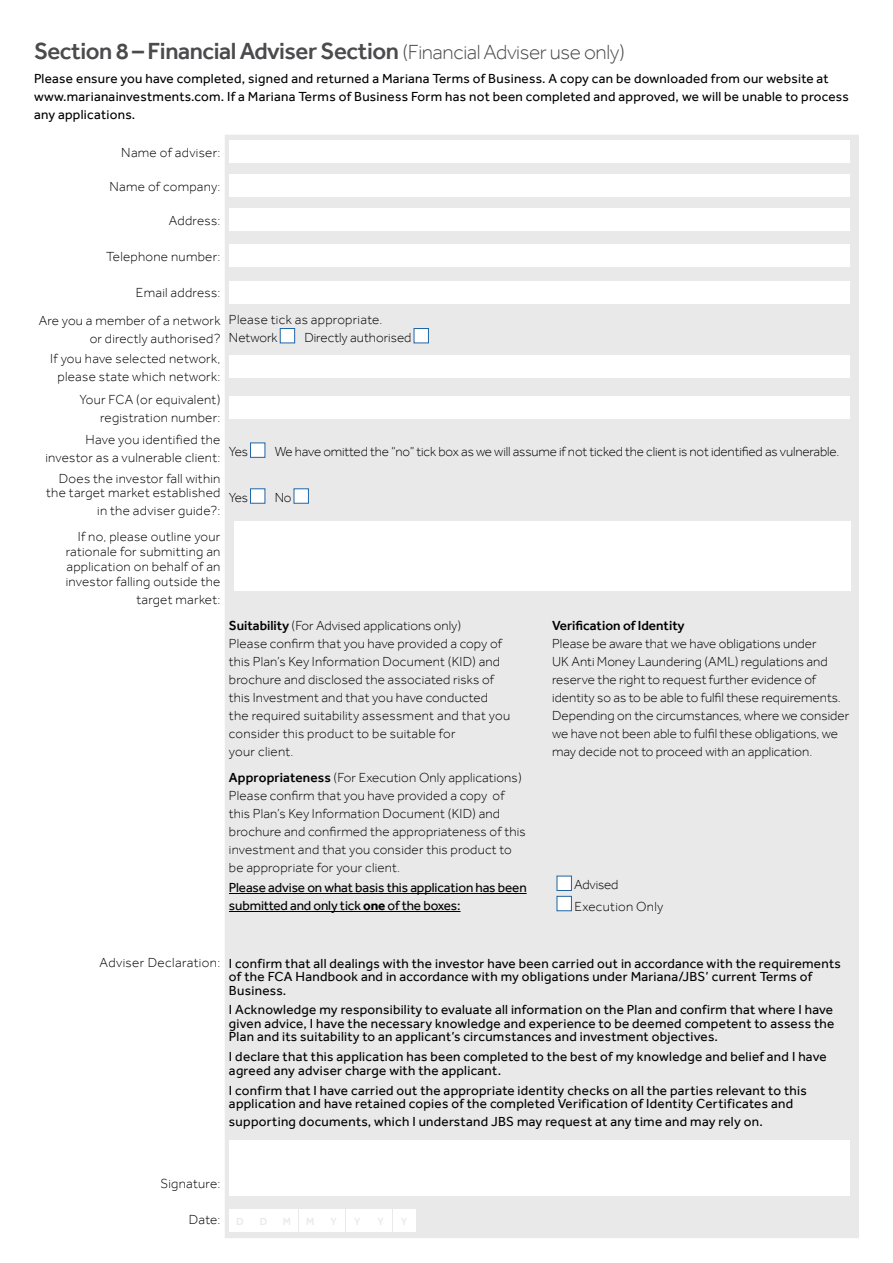
<style>
.page{position:relative;width:893px;height:1263px;background:#fff}
.page>*{position:absolute;margin:0;border:0;box-sizing:border-box;transform-origin:0 0}
.t1{font:500 24px "Effra";letter-spacing:-.02em;color:#4b4b4d}
.t2{font:300 13.5px/18px "Effra";letter-spacing:.01em;color:#000}
.t3{font:13.5px/13.5px "Effra";letter-spacing:.02em;color:#000}
.t4{font:300 13.5px "Effra";letter-spacing:-.01em;color:#000}
.t5{font:13.5px/18px "Effra";letter-spacing:-.01em;color:#000}
.t6{font:500 13.5px "Effra";color:#000}
.t7{font:500 10.5px "Effra";color:#e9e9ea}
.s1{font-weight:300;font-size:21px}
.s2{font-weight:500}
.s3{font-weight:700}
.s4{font-weight:300}
.s5{font-weight:500;font-size:10.5px;color:#e9e9ea}
</style>
<div class="page">
<div style="left:225px;top:135px;width:634px;height:1103px;background:#e9e9ea"></div>
<div style="left:229px;top:140px;width:621px;height:23px;background:#fff"></div>
<div style="left:229px;top:174px;width:621px;height:23px;background:#fff"></div>
<div style="left:229px;top:208px;width:621px;height:23px;background:#fff"></div>
<div style="left:229px;top:244px;width:621px;height:23px;background:#fff"></div>
<div style="left:229px;top:281px;width:621px;height:22px;background:#fff"></div>
<div style="left:280px;top:328px;width:15px;height:15px;background:#fff;border:1px solid #2065a4"></div>
<div style="left:414px;top:328px;width:15px;height:15px;background:#fff;border:1px solid #2065a4"></div>
<div style="left:229px;top:355px;width:621px;height:23px;background:#fff"></div>
<div style="left:229px;top:396px;width:621px;height:23px;background:#fff"></div>
<div style="left:250px;top:443px;width:15px;height:15px;background:#fff;border:1px solid #2065a4"></div>
<div style="left:250px;top:489px;width:15px;height:14px;background:#fff;border:1px solid #2065a4"></div>
<div style="left:294px;top:489px;width:15px;height:14px;background:#fff"></div>
<hr style="left:229px;top:893px;width:298px;height:1px;background:#000">
<hr style="left:229px;top:911px;width:232px;height:1px;background:#000">
<div style="left:557px;top:876px;width:15px;height:15px;background:#fff;border:1px solid #2065a4"></div>
<div style="left:557px;top:896px;width:15px;height:15px;background:#fff;border:1px solid #2065a4"></div>
<div style="left:229px;top:1140px;width:621px;height:56px;background:#fff"></div>
<div style="left:229px;top:1209px;width:22px;height:22px;background:#fff"></div>
<div style="left:252px;top:1209px;width:23px;height:22px;background:#fff"></div>
<div style="left:276px;top:1209px;width:22px;height:22px;background:#fff"></div>
<div style="left:299px;top:1209px;width:22px;height:22px;background:#fff"></div>
<div style="left:323px;top:1209px;width:22px;height:22px;background:#fff"></div>
<div style="left:346px;top:1209px;width:22px;height:22px;background:#fff"></div>
<div style="left:370px;top:1209px;width:22px;height:22px;background:#fff"></div>
<div style="left:393px;top:1209px;width:22px;height:22px;background:#fff"></div>
<div style="left:234px;top:521px;width:616px;height:70px;background:#fff"></div>
<h1 class="t1" style="left:34px;top:36px;width:592px">Section 8 – Financial Adviser Section <span class="s1">(Financial Adviser use only)</span></h1>
<p class="t3" style="left:34px;top:69px;width:816px;line-height:18px">Please ensure you have completed, signed and returned a Mariana Terms of Business. A copy can be downloaded from our website at www.marianainvestments.com. If a Mariana Terms of Business Form has not been completed and approved, we will be unable to process any applications.</p>
<p class="t2" style="left:121px;top:143px;width:101px">Name of adviser:</p>
<p class="t2" style="left:110px;top:177px;width:112px">Name of company:</p>
<p class="t2" style="left:169px;top:211px;width:53px">Address:</p>
<p class="t2" style="left:106px;top:248px;width:116px">Telephone number:</p>
<p class="t2" style="left:39px;top:279px;width:183px;line-height:27.2px;text-align:right">Email address:<br>Are you a member of a network</p>
<p class="t2" style="left:90px;top:329px;width:132px">or directly authorised?</p>
<p class="t2" style="left:229px;top:310px;width:155px">Please tick as appropriate.<br>Network</p>
<p class="t2" style="left:304px;top:328px;width:109px">Directly authorised</p>
<p class="t2" style="left:50px;top:349px;width:172px;text-align:center">If you have selected network, please state which network:</p>
<p class="t2" style="left:80px;top:390px;width:142px;text-align:right">Your FCA (or equivalent) registration number:</p>
<p class="t2" style="left:45px;top:430px;width:204px;text-indent:40px">Have you identified the investor as a vulnerable client: Yes</p>
<p class="t4" style="left:275px;top:443px;width:566px">We have omitted the “no” tick box as we will assume if not ticked the client is not identified as vulnerable.</p>
<p class="t2" style="left:46px;top:472px;width:176px;line-height:13.5px;text-align:right">Does the investor fall within the target market established</p>
<p class="t2" style="left:97px;top:501px;width:125px">in the adviser guide?:</p>
<p class="t2" style="left:229px;top:488px;width:21px">Yes</p>
<p class="t2" style="left:275px;top:488px;width:18px">No</p>
<p class="t2" style="left:66px;top:529px;width:156px;line-height:15px;text-align:justify;text-indent:12px">If no, please outline your rationale for submitting an application on behalf of an investor falling outside the</p>
<p class="t2" style="left:136px;top:590px;width:86px">target market:</p>
<p class="t2" style="left:229px;top:617px;width:283px"><span class="s2">Suitability</span> (For Advised applications only)<br>Please confirm that you have provided a copy of this Plan’s Key Information Document (KID) and brochure and disclosed the associated risks of this Investment and that you have conducted the required suitability assessment and that you consider this product to be suitable for<br>your client.</p>
<p class="t2" style="left:229px;top:769px;width:298px"><span class="s2">Appropriateness</span> (For Execution Only applications)<br>Please confirm that you have provided a copy of this Plan’s Key Information Document (KID) and brochure and confirmed the appropriateness of this investment and that you consider this product to be appropriate for your client.</p>
<p class="t5" style="left:229px;top:878px;width:299px">Please advise on what basis this application has been submitted and only tick <span class="s3">one</span> of the boxes:</p>
<p class="t6" style="left:552px;top:618px;width:134px">Verification of Identity</p>
<p class="t2" style="left:552px;top:635px;width:299px">Please be aware that we have obligations under<br>UK Anti Money Laundering (AML) regulations and reserve the right to request further evidence of identity so as to be able to fulfil these requirements.<br>Depending on the circumstances, where we consider we have not been able to fulfil these obligations, we may decide not to proceed with an application.</p>
<p class="t2" style="left:574px;top:874px;width:91px;line-height:21.8px">Advised<br>Execution Only</p>
<p class="t3" style="left:229px;top:956px;width:613px;text-indent:-129px"><span class="s4">Adviser Declaration:</span> I confirm that all dealings with the investor have been carried out in accordance with the requirements of the FCA Handbook and in accordance with my obligations under Mariana/JBS’ current Terms of<br>Business.</p>
<p class="t3" style="left:229px;top:1003px;width:607px;text-align:justify">I Acknowledge my responsibility to evaluate all information on the Plan and confirm that where I have given advice, I have the necessary knowledge and experience to be deemed competent to assess the Plan and its suitability to an applicant’s circumstances and investment objectives.</p>
<p class="t3" style="left:229px;top:1050px;width:599px">I declare that this application has been completed to the best of my knowledge and belief and I have agreed any adviser charge with the applicant.</p>
<p class="t3" style="left:229px;top:1083px;width:579px">I confirm that I have carried out the appropriate identity checks on all the parties relevant to this application and have retained copies of the completed Verification of Identity Certificates and</p>
<p class="t3" style="left:229px;top:1115px;width:535px">supporting documents, which I understand JBS may request at any time and may rely on.</p>
<p class="t2" style="left:161px;top:1174px;width:61px">Signature:</p>
<p class="t2" style="left:189px;top:1211px;width:56px">Date: <span class="s5">D</span></p>
<p class="t7" style="left:260px;top:1215px;width:9px">D</p>
<p class="t7" style="left:283px;top:1215px;width:10px">M</p>
<p class="t7" style="left:306px;top:1215px;width:10px">M</p>
</div>
